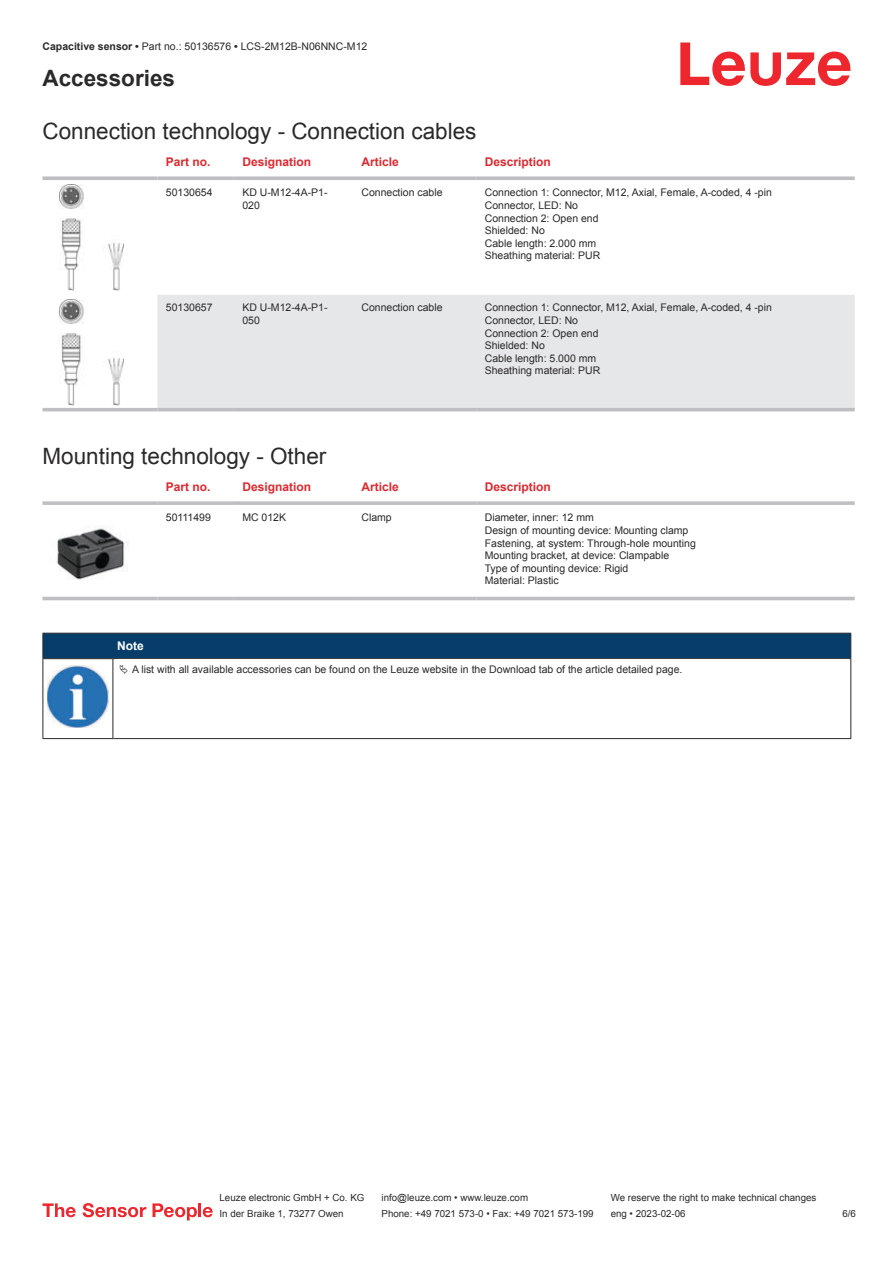
<style>
.page{position:relative;width:893px;height:1263px;background:#fff}
.page>*{position:absolute;margin:0;border:0;box-sizing:border-box;transform-origin:0 0}
.t1{font:22.5px "Arial";color:#2b292a}
.t2{font:700 22.5px "Arial";color:#2b292a}
.t3{font:700 12px "Arial";color:#db2a30}
.t4{font:700 12px "Arial";color:#fff}
.t5{font:10.5px/12.6px "Arial";color:#2b292a}
.t6{font:9.75px "Arial";color:#2b292a}
.s1{font-weight:700}
</style>
<div class="page">
<svg style="left:680px;top:43px;width:170px;height:43px"></svg>
<div style="left:157px;top:295px;width:698px;height:113px;background:#e6e7e9"></div>
<svg style="left:43px;top:176px;width:114px;height:4px"></svg>
<svg style="left:157px;top:176px;width:77px;height:4px"></svg>
<svg style="left:234px;top:176px;width:119px;height:4px"></svg>
<svg style="left:353px;top:176px;width:123px;height:4px"></svg>
<svg style="left:476px;top:176px;width:379px;height:4px;background:#c4c6c8"></svg>
<hr style="left:43px;top:408px;width:114px;height:3px;background:#bdbfc1">
<hr style="left:157px;top:408px;width:77px;height:3px;background:#bdbfc1">
<hr style="left:234px;top:408px;width:119px;height:3px;background:#bdbfc1">
<hr style="left:353px;top:408px;width:123px;height:3px;background:#bdbfc1">
<hr style="left:476px;top:408px;width:379px;height:3px;background:#bdbfc1">
<img style="left:59px;top:184px;width:65px;height:107px">
<img style="left:59px;top:299px;width:65px;height:106px">
<div style="left:43px;top:596px;width:812px;height:5px;background:#edeeee"></div>
<svg style="left:43px;top:501px;width:114px;height:4px"></svg>
<svg style="left:157px;top:501px;width:77px;height:4px"></svg>
<svg style="left:234px;top:501px;width:119px;height:4px"></svg>
<svg style="left:353px;top:501px;width:123px;height:4px"></svg>
<svg style="left:476px;top:501px;width:379px;height:4px;background:#c3c5c7"></svg>
<hr style="left:43px;top:597px;width:114px;height:3px;background:#bdbfc1">
<hr style="left:157px;top:597px;width:77px;height:3px;background:#bdbfc1">
<hr style="left:234px;top:597px;width:119px;height:3px;background:#bdbfc1">
<hr style="left:353px;top:597px;width:123px;height:3px;background:#bdbfc1">
<hr style="left:476px;top:597px;width:379px;height:3px;background:#bdbfc1">
<img style="left:56px;top:526px;width:72px;height:54px">
<div style="left:43px;top:633px;width:808px;height:26px;background:#063d69"></div>
<hr style="left:113px;top:658px;width:738px;height:1px;background:#2b292a">
<hr style="left:43px;top:659px;width:1px;height:75px;background:#2b292a">
<hr style="left:113px;top:659px;width:1px;height:75px;background:#2b292a">
<hr style="left:850px;top:659px;width:1px;height:75px;background:#2b292a">
<hr style="left:43px;top:738px;width:70px;height:1px;background:#2b292a">
<hr style="left:113px;top:738px;width:738px;height:1px;background:#2b292a">
<img style="left:47px;top:665px;width:61px;height:63px">
<svg style="left:43px;top:1203px;width:33px;height:14px"></svg>
<svg style="left:83px;top:1203px;width:63px;height:14px"></svg>
<svg style="left:153px;top:1203px;width:44px;height:17px"></svg>
<hr style="left:198px;top:1203px;width:3px;height:14px;background:#ed272d">
<svg style="left:203px;top:1207px;width:10px;height:10px"></svg>
<p class="t5" style="left:43px;top:41px;width:326px"><span class="s1">Capacitive sensor •</span> Part no.: 50136576 <span class="s1">•</span> LCS-2M12B-N06NNC-M12</p>
<h1 class="t2" style="left:43px;top:69px;width:134px">Accessories</h1>
<h1 class="t1" style="left:43px;top:123px;width:435px">Connection technology - Connection cables</h1>
<p class="t3" style="left:166px;top:157px;width:46px">Part no.</p>
<p class="t3" style="left:242px;top:157px;width:70px">Designation</p>
<p class="t3" style="left:361px;top:157px;width:39px">Article</p>
<p class="t3" style="left:485px;top:157px;width:68px">Description</p>
<p class="t5" style="left:166px;top:187px;width:48px">50130654</p>
<p class="t5" style="left:242px;top:187px;width:87px">KD U-M12-4A-P1-<br>020</p>
<p class="t5" style="left:361px;top:187px;width:83px">Connection cable</p>
<p class="t5" style="left:485px;top:187px;width:289px">Connection 1: Connector, M12, Axial, Female, A-coded, 4 -pin<br>Connector, LED: No<br>Connection 2: Open end<br>Shielded: No<br>Cable length: 2.000 mm<br>Sheathing material: PUR</p>
<p class="t5" style="left:166px;top:302px;width:48px">50130657</p>
<p class="t5" style="left:242px;top:302px;width:87px">KD U-M12-4A-P1-<br>050</p>
<p class="t5" style="left:361px;top:302px;width:83px">Connection cable</p>
<p class="t5" style="left:485px;top:302px;width:289px">Connection 1: Connector, M12, Axial, Female, A-coded, 4 -pin<br>Connector, LED: No<br>Connection 2: Open end<br>Shielded: No<br>Cable length: 5.000 mm<br>Sheathing material: PUR</p>
<h1 class="t1" style="left:43px;top:448px;width:285px">Mounting technology - Other</h1>
<p class="t3" style="left:166px;top:481px;width:46px">Part no.</p>
<p class="t3" style="left:242px;top:481px;width:70px">Designation</p>
<p class="t3" style="left:361px;top:481px;width:39px">Article</p>
<p class="t3" style="left:485px;top:481px;width:68px">Description</p>
<p class="t5" style="left:166px;top:512px;width:47px">50111499</p>
<p class="t5" style="left:242px;top:512px;width:45px">MC 012K</p>
<p class="t5" style="left:361px;top:512px;width:32px">Clamp</p>
<p class="t5" style="left:485px;top:512px;width:213px">Diameter, inner: 12 mm<br>Design of mounting device: Mounting clamp Fastening, at system: Through-hole mounting Mounting bracket, at device: Clampable<br>Type of mounting device: Rigid<br>Material: Plastic</p>
<p class="t4" style="left:117px;top:641px;width:28px">Note</p>
<p class="t5" style="left:132px;top:664px;width:552px">A list with all available accessories can be found on the Leuze website in the Download tab of the article detailed page.</p>
<p class="t6" style="left:220px;top:1194px;width:146px">Leuze electronic GmbH + Co. KG</p>
<p class="t6" style="left:381px;top:1194px;width:148px">info@leuze.com • www.leuze.com</p>
<p class="t6" style="left:611px;top:1194px;width:207px">We reserve the right to make technical changes</p>
<p class="t6" style="left:220px;top:1210px;width:126px">In der Braike 1, 73277 Owen</p>
<p class="t6" style="left:381px;top:1210px;width:214px">Phone: +49 7021 573-0 • Fax: +49 7021 573-199</p>
<p class="t6" style="left:611px;top:1210px;width:76px">eng • 2023-02-06</p>
<p class="t6" style="left:842px;top:1210px;width:15px">6 /6</p>
</div>
